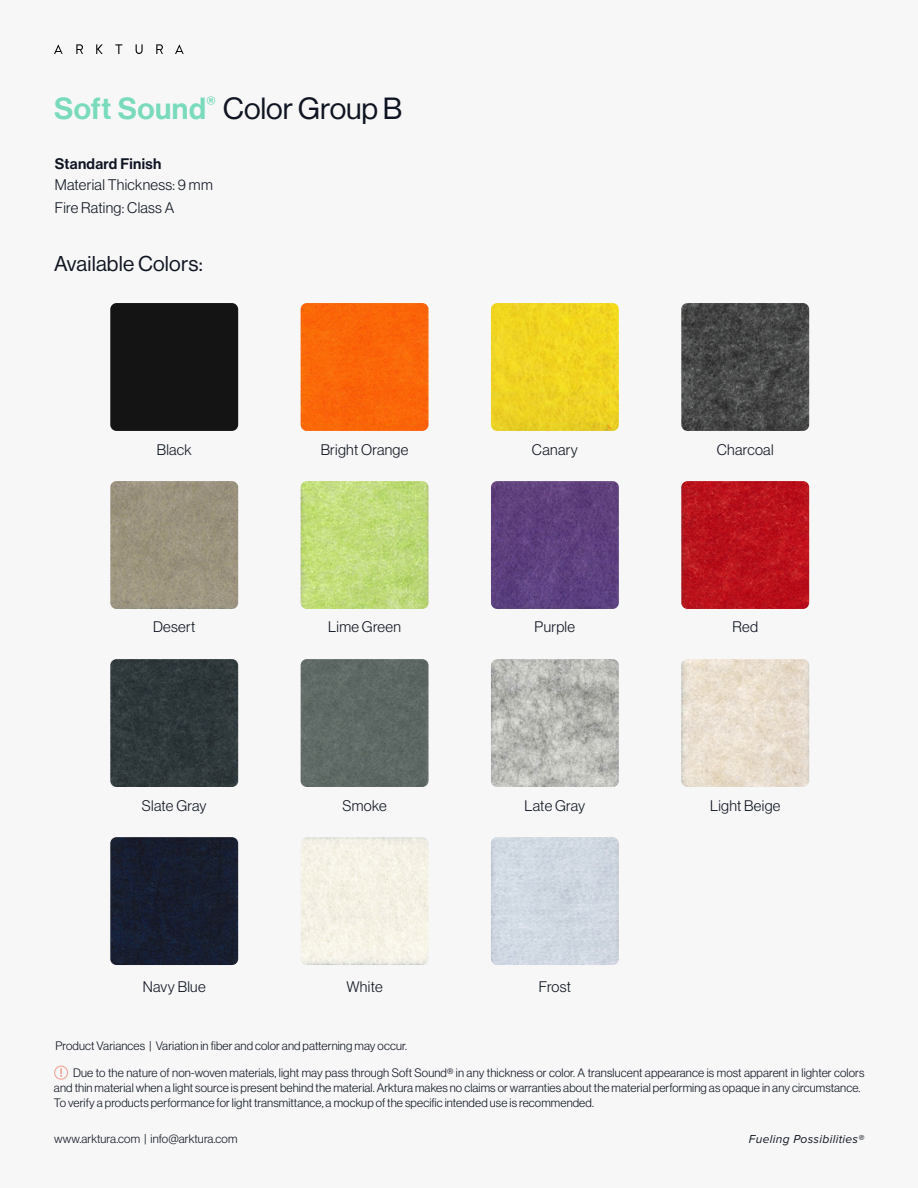
<style>
.page{position:relative;width:918px;height:1188px;background:#f7f7f7}
.page>*{position:absolute;margin:0;border:0;box-sizing:border-box;transform-origin:0 0}
.t1{font:30px "N Haas Grotesk DS Pro 55 Rg";letter-spacing:-.005em;color:#0f1522}
.t2{font:21px "N Haas Grotesk DS Pro 55 Rg";letter-spacing:.01em;color:#0f1522}
.t3{font:15px/22.5px "N Haas Grotesk DS Pro 45 Lt";letter-spacing:.02em;color:#0f1522}
.t4{font:15px "N Haas Grotesk DS Pro 65 Md";letter-spacing:.02em;color:#0f1522}
.t5{font:12px/15px "N Haas Grotesk DS Pro 45 Lt";letter-spacing:.01em;color:#0f1522}
.t6{font:italic 12px "Proxima Nova";letter-spacing:.025em;color:#0f1522}
.s1{font-family:"N Haas Grotesk DS Pro 65 Md";color:#79dbbc}
.s2{font-weight:700}
</style>
<div class="page">
<svg style="left:175px;top:44px;width:9px;height:10px"></svg>
<svg style="left:156px;top:44px;width:7px;height:10px"></svg>
<svg style="left:136px;top:44px;width:7px;height:10px"></svg>
<svg style="left:115px;top:44px;width:7px;height:10px"></svg>
<svg style="left:96px;top:44px;width:7px;height:10px"></svg>
<svg style="left:76px;top:44px;width:7px;height:10px"></svg>
<svg style="left:54px;top:44px;width:9px;height:10px"></svg>
<img style="left:301px;top:303px;width:128px;height:128px">
<img style="left:301px;top:481px;width:128px;height:128px">
<img style="left:110px;top:659px;width:128px;height:128px">
<img style="left:491px;top:837px;width:128px;height:128px">
<div style="left:110px;top:303px;width:128px;height:128px;background:#141414;border-radius:6px"></div>
<img style="left:491px;top:481px;width:128px;height:128px">
<img style="left:681px;top:481px;width:128px;height:128px">
<img style="left:491px;top:303px;width:128px;height:128px">
<img style="left:681px;top:659px;width:128px;height:128px">
<img style="left:681px;top:303px;width:128px;height:128px">
<img style="left:491px;top:659px;width:128px;height:128px">
<img style="left:110px;top:837px;width:128px;height:128px">
<img style="left:110px;top:481px;width:128px;height:128px">
<img style="left:301px;top:659px;width:128px;height:128px">
<img style="left:301px;top:837px;width:128px;height:128px">
<div style="left:54px;top:1066px;width:14px;height:14px;border:1px solid #f1aba0;border-radius:50%"></div>
<svg style="left:60px;top:1068px;width:2px;height:9px"></svg>
<h1 class="t1" style="left:54px;top:91px;width:350px"><span class="s1">Soft Sound</span><sup>®</sup> Color Group B</h1>
<p class="t4" style="left:55px;top:156px;width:108px">Standard Finish</p>
<p class="t3" style="left:55px;top:174px;width:160px">Material Thickness: 9 mm<br>Fire Rating: Class A</p>
<h2 class="t2" style="left:54px;top:251px;width:150px">Available Colors:</h2>
<p class="t3" style="left:157px;top:438px;width:37px">Black</p>
<p class="t3" style="left:321px;top:438px;width:89px">Bright Orange</p>
<p class="t3" style="left:532px;top:438px;width:47px">Canary</p>
<p class="t3" style="left:717px;top:438px;width:58px">Charcoal</p>
<p class="t3" style="left:153px;top:616px;width:44px">Desert</p>
<p class="t3" style="left:328px;top:616px;width:74px">Lime Green</p>
<p class="t3" style="left:732px;top:616px;width:27px">Red</p>
<p class="t3" style="left:535px;top:616px;width:42px">Purple</p>
<p class="t3" style="left:142px;top:794px;width:66px">Slate Gray</p>
<p class="t3" style="left:343px;top:794px;width:46px">Smoke</p>
<p class="t3" style="left:524px;top:794px;width:62px">Late Gray</p>
<p class="t3" style="left:710px;top:794px;width:72px">Light Beige</p>
<p class="t3" style="left:143px;top:975px;width:64px">Navy Blue</p>
<p class="t3" style="left:346px;top:975px;width:38px">White</p>
<p class="t3" style="left:539px;top:975px;width:34px">Frost</p>
<p class="t5" style="left:55px;top:1039px;width:353px">Product Variances | Variation in fiber and color and patterning may occur.</p>
<p class="t5" style="left:54px;top:1066px;width:812px;text-indent:19px">Due to the nature of non-woven materials, light may pass through Soft Sound® in any thickness or color. A translucent appearance is most apparent in lighter colors and thin material when a light source is present behind the material. Arktura makes no claims or warranties about the material performing as opaque in any circumstance.<br>To verify a products performance for light transmittance, a mockup of the specific intended use is recommended.</p>
<p class="t5" style="left:54px;top:1132px;width:185px">www.arktura.com | info@arktura.com</p>
<p class="t6" style="left:749px;top:1134px;width:117px">Fueling Possibilities<span class="s2">®</span></p>
</div>
